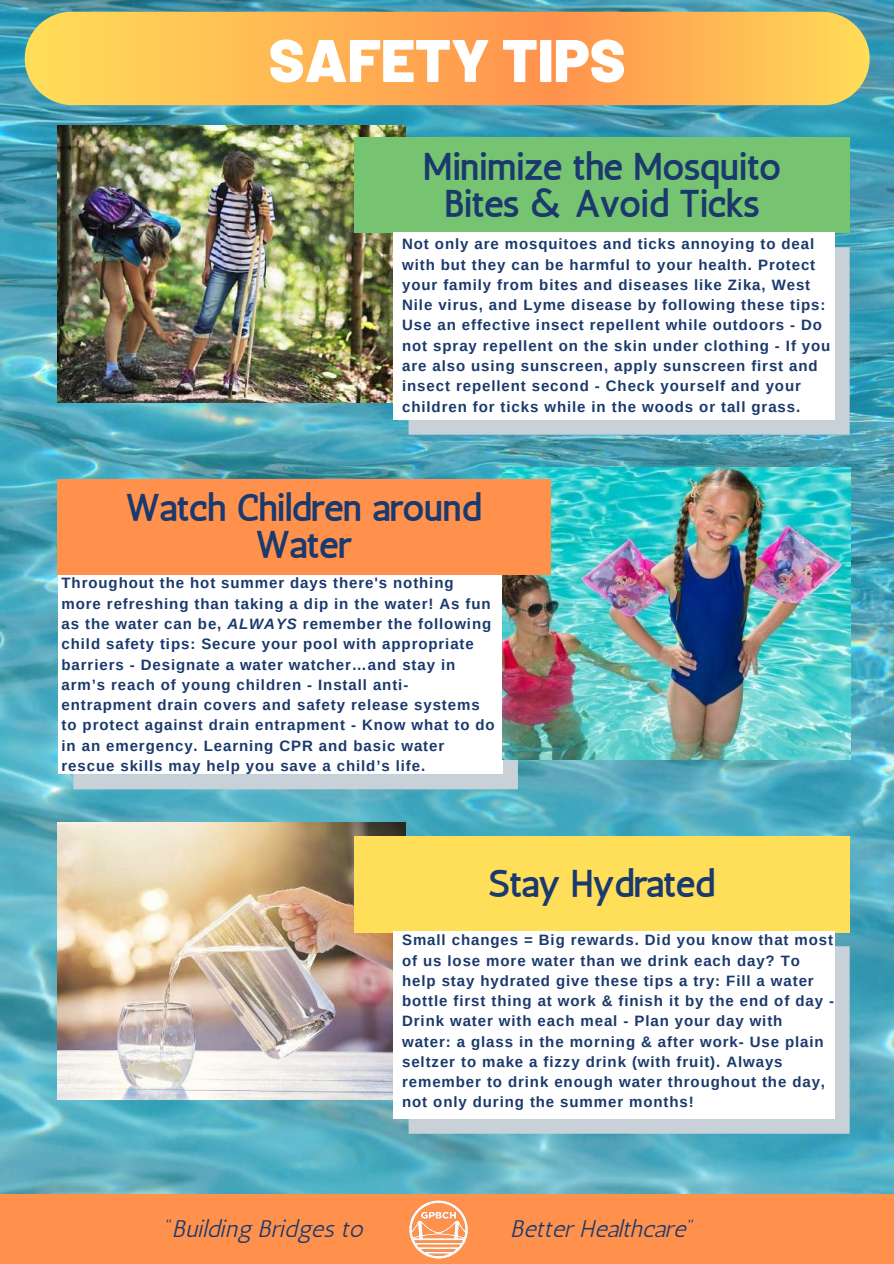
<style>
.page{position:relative;width:894px;height:1264px;background:#fff}
.page>*{position:absolute;margin:0;border:0;box-sizing:border-box;transform-origin:0 0}
.t1{font:900 60px "Barlow";color:#fff}
.t2{font:36px/37.2px "CA Generated";letter-spacing:.01em;color:#1a396d;text-align:center}
.t3{font:24px "CA Generated";color:#1a396d}
.t4{font:700 15px/20.2px "Arimo";letter-spacing:.06em;color:#1a396d}
.s1{font-style:italic}
</style>
<div class="page">
<img style="left:0;top:0;width:893px;height:1194px">
<img style="left:57px;top:125px;width:348px;height:277px">
<div style="left:353px;top:137px;width:496px;height:96px;background:#76c371"></div>
<div style="left:408px;top:247px;width:441px;height:187px;background:#c8d0d8"></div>
<div style="left:393px;top:232px;width:441px;height:187px;background:#fff"></div>
<svg style="left:24px;top:12px;width:846px;height:93px;background:#f9b555"></svg>
<div style="left:73px;top:759px;width:445px;height:30px;background:#c8d0d8"></div>
<div style="left:58px;top:568px;width:444px;height:206px;background:#fff"></div>
<img style="left:502px;top:467px;width:348px;height:292px">
<div style="left:57px;top:479px;width:493px;height:95px;background:#ff914d"></div>
<img style="left:57px;top:822px;width:348px;height:277px">
<div style="left:353px;top:836px;width:496px;height:96px;background:#ffde59"></div>
<div style="left:408px;top:946px;width:441px;height:187px;background:#c8d0d8"></div>
<div style="left:393px;top:931px;width:441px;height:187px;background:#fff"></div>
<div style="left:0;top:1194px;width:893px;height:69px;background:#ff914d"></div>
<img style="left:409px;top:1200px;width:59px;height:58px">
<h1 class="t1" style="left:269px;top:22px;width:358px">SAFETY TIPS</h1>
<h2 class="t2" style="left:423px;top:148px;width:358px">Minimize the Mosquito<br>Bites &amp; Avoid Ticks</h2>
<p class="t4" style="left:402px;top:234px;width:429px">Not only are mosquitoes and ticks annoying to deal with but they can be harmful to your health. Protect your family from bites and diseases like Zika, West Nile virus, and Lyme disease by following these tips:<br>Use an effective insect repellent while outdoors - Do not spray repellent on the skin under clothing - If you are also using sunscreen, apply sunscreen first and insect repellent second - Check yourself and your children for ticks while in the woods or tall grass.</p>
<h2 class="t2" style="left:127px;top:489px;width:356px">Watch Children around<br>Water</h2>
<p class="t4" style="left:62px;top:573px;width:434px">Throughout the hot summer days there's nothing more refreshing than taking a dip in the water! As fun as the water can be, <span class="s1">ALWAYS</span> remember the following child safety tips: Secure your pool with appropriate barriers - Designate a water watcher…and stay in arm’s reach of young children - Install anti&shy;entrapment drain covers and safety release systems to protect against drain entrapment - Know what to do in an emergency. Learning CPR and basic water rescue skills may help you save a child’s life.</p>
<h2 class="t2" style="left:489px;top:865px;width:227px">Stay Hydrated</h2>
<p class="t4" style="left:402px;top:929px;width:433px">Small changes = Big rewards. Did you know that most of us lose more water than we drink each day? To help stay hydrated give these tips a try: Fill a water bottle first thing at work &amp; finish it by the end of day - Drink water with each meal - Plan your day with water: a glass in the morning &amp; after work- Use plain seltzer to make a fizzy drink (with fruit). Always remember to drink enough water throughout the day, not only during the summer months!</p>
<h3 class="t3" style="left:165px;top:1214px;width:200px">"Building Bridges to</h3>
<h3 class="t3" style="left:512px;top:1214px;width:185px">Better Healthcare"</h3>
</div>
